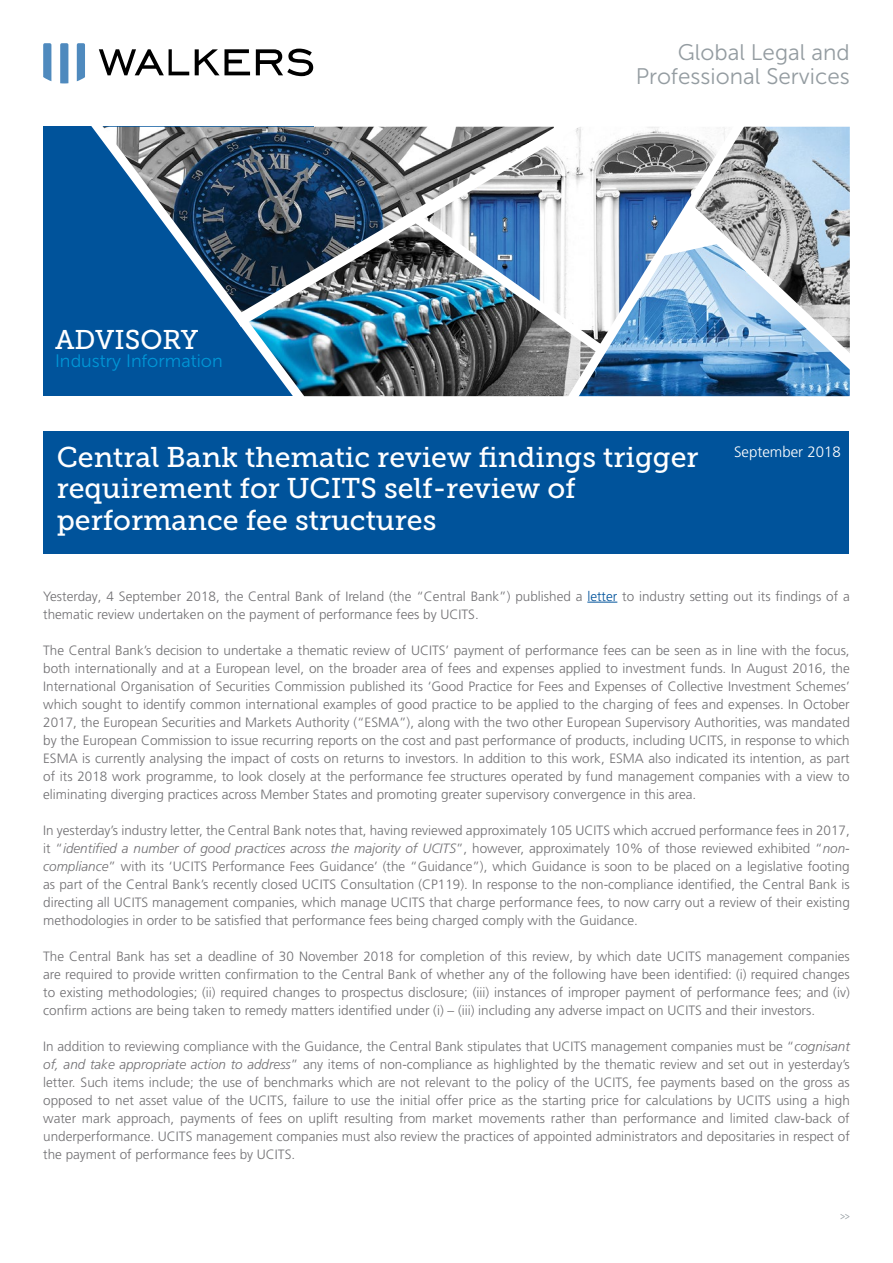
<style>
.page{position:relative;width:893px;height:1263px;background:#fff}
.page>*{position:absolute;margin:0;border:0;box-sizing:border-box;transform-origin:0 0}
.t1{font:28.5px/31.5px "Museo Slab 500";color:#fff}
.t2{font:27px "Museo Slab 500";color:#fff}
.t3{font:22.5px/24px "Museo Sans 300";color:#949ca1;text-align:right}
.t4{font:18px "Museo Sans 300";color:#0096d6}
.t5{font:300 15px "Frutiger LT Pro";color:#fff}
.t6{font:300 13.5px/18px "Frutiger LT Pro";color:#717073;text-align:justify}
.t7{font:12px "Museo Sans 300";color:#949ca1;scale:.75 1}
.s1{color:#00539b}
.s2{font-style:italic}
</style>
<div class="page">
<svg style="left:99px;top:49px;width:90px;height:26px"></svg>
<svg style="left:195px;top:49px;width:55px;height:26px"></svg>
<svg style="left:256px;top:49px;width:57px;height:27px"></svg>
<svg style="left:43px;top:43px;width:8px;height:38px"></svg>
<svg style="left:60px;top:43px;width:8px;height:40px"></svg>
<svg style="left:77px;top:43px;width:8px;height:38px"></svg>
<div style="left:43px;top:127px;width:270px;height:269px;background:#00539b"></div>
<img style="left:313px;top:338px;width:245px;height:58px">
<img style="left:753px;top:127px;width:97px;height:66px">
<svg style="left:76px;top:126px;width:237px;height:271px"></svg>
<img style="left:221px;top:126px;width:337px;height:212px">
<img style="left:402px;top:205px;width:156px;height:158px">
<svg style="left:558px;top:126px;width:195px;height:271px"></svg>
<svg style="left:659px;top:193px;width:191px;height:195px;background:#93afc7"></svg>
<div style="left:43px;top:432px;width:806px;height:122px;background:#00539b"></div>
<hr style="left:587px;top:602px;width:30px;height:1px;background:#00539b">
<h2 class="t2" style="left:55px;top:325px;width:145px">ADVISORY</h2>
<h3 class="t4" style="left:55px;top:351px;width:169px">Industry Information</h3>
<h3 class="t3" style="left:636px;top:41px;width:216px">Global Legal and<br>Professional Services</h3>
<h1 class="t1" style="left:57px;top:441px;width:643px">Central Bank thematic review findings trigger requirement for UCITS self-review of performance fee structures</h1>
<p class="t5" style="left:734px;top:443px;width:108px">September 2018</p>
<p class="t6" style="left:43px;top:587px;width:808px">Yesterday, 4 September 2018, the Central Bank of Ireland (the “Central Bank”) published a <span class="s1">letter</span> to industry setting out its findings of a thematic review undertaken on the payment of performance fees by UCITS.</p>
<p class="t6" style="left:43px;top:641px;width:808px">The Central Bank’s decision to undertake a thematic review of UCITS’ payment of performance fees can be seen as in line with the focus, both internationally and at a European level, on the broader area of fees and expenses applied to investment funds. In August 2016, the International Organisation of Securities Commission published its ‘Good Practice for Fees and Expenses of Collective Investment Schemes’ which sought to identify common international examples of good practice to be applied to the charging of fees and expenses. In October 2017, the European Securities and Markets Authority (“ESMA”), along with the two other European Supervisory Authorities, was mandated by the European Commission to issue recurring reports on the cost and past performance of products, including UCITS, in response to which ESMA is currently analysing the impact of costs on returns to investors. In addition to this work, ESMA also indicated its intention, as part of its 2018 work programme, to look closely at the performance fee structures operated by fund management companies with a view to eliminating diverging practices across Member States and promoting greater supervisory convergence in this area.</p>
<p class="t6" style="left:43px;top:821px;width:808px">In yesterday’s industry letter, the Central Bank notes that, having reviewed approximately 105 UCITS which accrued performance fees in 2017, it “<span class="s2">identified a number of good practices across the majority of UCITS</span>”, however, approximately 10% of those reviewed exhibited “<span class="s2">non&shy;compliance</span>” with its ‘UCITS Performance Fees Guidance’ (the “Guidance”), which Guidance is soon to be placed on a legislative footing as part of the Central Bank’s recently closed UCITS Consultation (CP119). In response to the non-compliance identified, the Central Bank is directing all UCITS management companies, which manage UCITS that charge performance fees, to now carry out a review of their existing methodologies in order to be satisfied that performance fees being charged comply with the Guidance.</p>
<p class="t6" style="left:43px;top:947px;width:808px">The Central Bank has set a deadline of 30 November 2018 for completion of this review, by which date UCITS management companies are required to provide written confirmation to the Central Bank of whether any of the following have been identified: (i) required changes to existing methodologies; (ii) required changes to prospectus disclosure; (iii) instances of improper payment of performance fees; and (iv) confirm actions are being taken to remedy matters identified under (i) – (iii) including any adverse impact on UCITS and their investors.</p>
<p class="t6" style="left:43px;top:1037px;width:808px">In addition to reviewing compliance with the Guidance, the Central Bank stipulates that UCITS management companies must be “<span class="s2">cognisant of, and take appropriate action to address</span>” any items of non-compliance as highlighted by the thematic review and set out in yesterday’s letter. Such items include; the use of benchmarks which are not relevant to the policy of the UCITS, fee payments based on the gross as opposed to net asset value of the UCITS, failure to use the initial offer price as the starting price for calculations by UCITS using a high water mark approach, payments of fees on uplift resulting from market movements rather than performance and limited claw-back of underperformance. UCITS management companies must also review the practices of appointed administrators and depositaries in respect of the payment of performance fees by UCITS.</p>
<p class="t7" style="left:840px;top:1209px;width:15px">&gt;&gt;</p>
</div>
